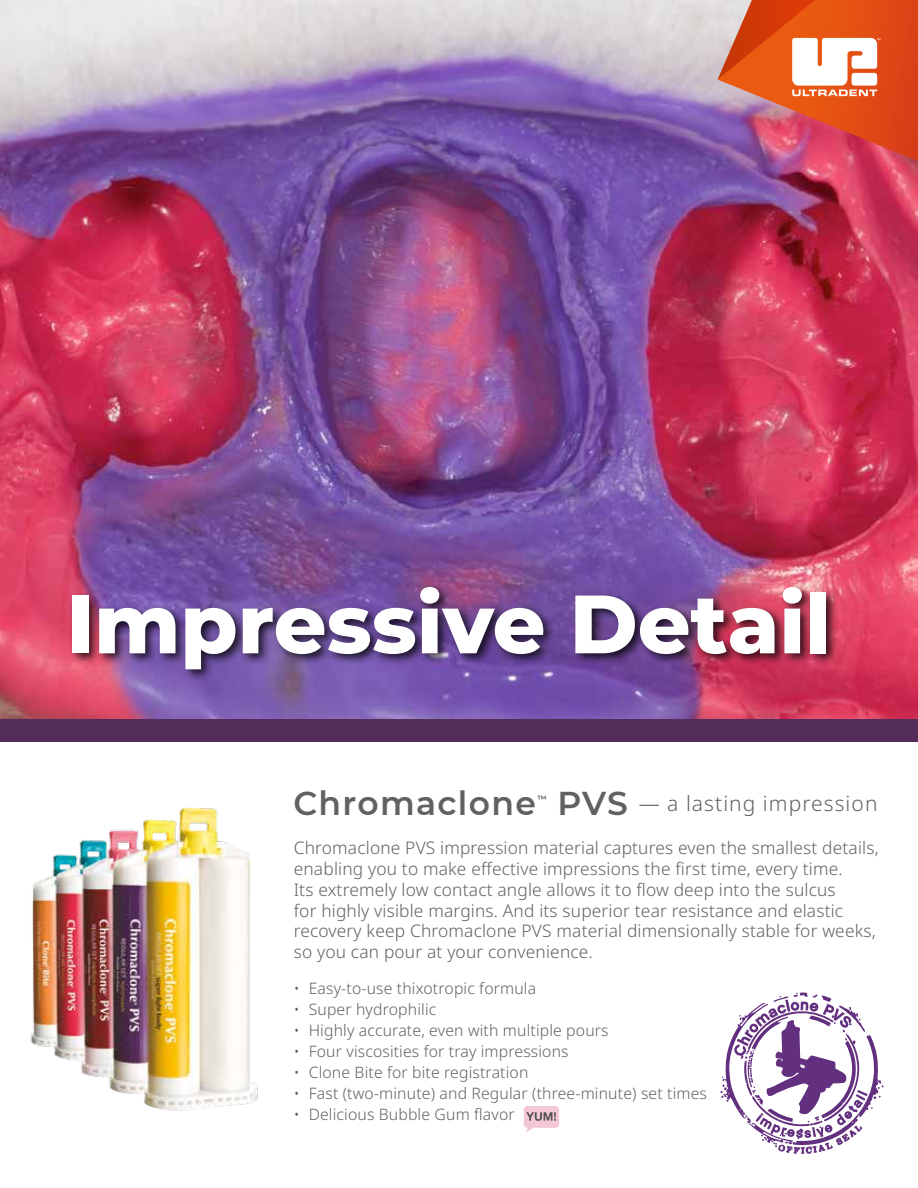
<style>
.page{position:relative;width:918px;height:1188px;background:#fff}
.page>*{position:absolute;margin:0;border:0;box-sizing:border-box;transform-origin:0 0}
.t1{font:800 82.5px "Montserrat";color:#fff}
.t2{font:600 33px "Montserrat";letter-spacing:.04em;color:#616160}
.t3{font:300 21px "Noto Sans";letter-spacing:.05em;color:#616160}
.t4{font:300 17.4px/20.9px "Noto Sans";letter-spacing:.01em;color:#616160}
.t5{font:300 15.75px "Noto Sans";letter-spacing:.01em;color:#616160}
.t6{font:600 9px "Montserrat";color:#616160}
</style>
<div class="page">
<img style="left:0;top:0;width:918px;height:719px">
<div style="left:524px;top:1106px;width:35px;height:22px;background:#f4c7d5;border-radius:4px"></div>
<svg style="left:526px;top:1112px;width:30px;height:9px"></svg>
<div style="left:69px;top:583px;width:770px;height:99px;background:#000001;opacity:.75"></div>
<svg style="left:720px;top:992px;width:164px;height:162px"></svg>
<div style="left:0;top:719px;width:918px;height:22px;background:#542c5a"></div>
<svg style="left:718px;top:0;width:200px;height:161px;background:#db6c57"></svg>
<img style="left:30px;top:807px;width:228px;height:304px">
<h1 class="t1" style="left:66px;top:564px;width:766px">Impressive Detail</h1>
<h2 class="t2" style="left:293px;top:780px;width:244px">Chromaclone</h2>
<p class="t6" style="left:537px;top:792px;width:11px">™</p>
<h2 class="t2" style="left:557px;top:780px;width:72px">PVS</h2>
<p class="t3" style="left:639px;top:789px;width:240px">— a lasting impression</p>
<p class="t4" style="left:294px;top:838px;width:586px">Chromaclone PVS impression material captures even the smallest details, enabling you to make effective impressions the first time, every time.<br>Its extremely low contact angle allows it to flow deep into the sulcus<br>for highly visible margins. And its superior tear resistance and elastic recovery keep Chromaclone PVS material dimensionally stable for weeks, so you can pour at your convenience.</p>
<p class="t5" style="left:294px;top:977px;width:244px">• Easy-to-use thixotropic formula</p>
<p class="t5" style="left:294px;top:998px;width:144px">• Super hydrophilic</p>
<p class="t5" style="left:294px;top:1019px;width:316px">• Highly accurate, even with multiple pours</p>
<p class="t5" style="left:294px;top:1040px;width:276px">• Four viscosities for tray impressions</p>
<p class="t5" style="left:294px;top:1061px;width:236px">• Clone Bite for bite registration</p>
<p class="t5" style="left:294px;top:1082px;width:415px">• Fast (two-minute) and Regular (three-minute) set times</p>
<p class="t5" style="left:294px;top:1103px;width:222px">• Delicious Bubble Gum flavor</p>
</div>
